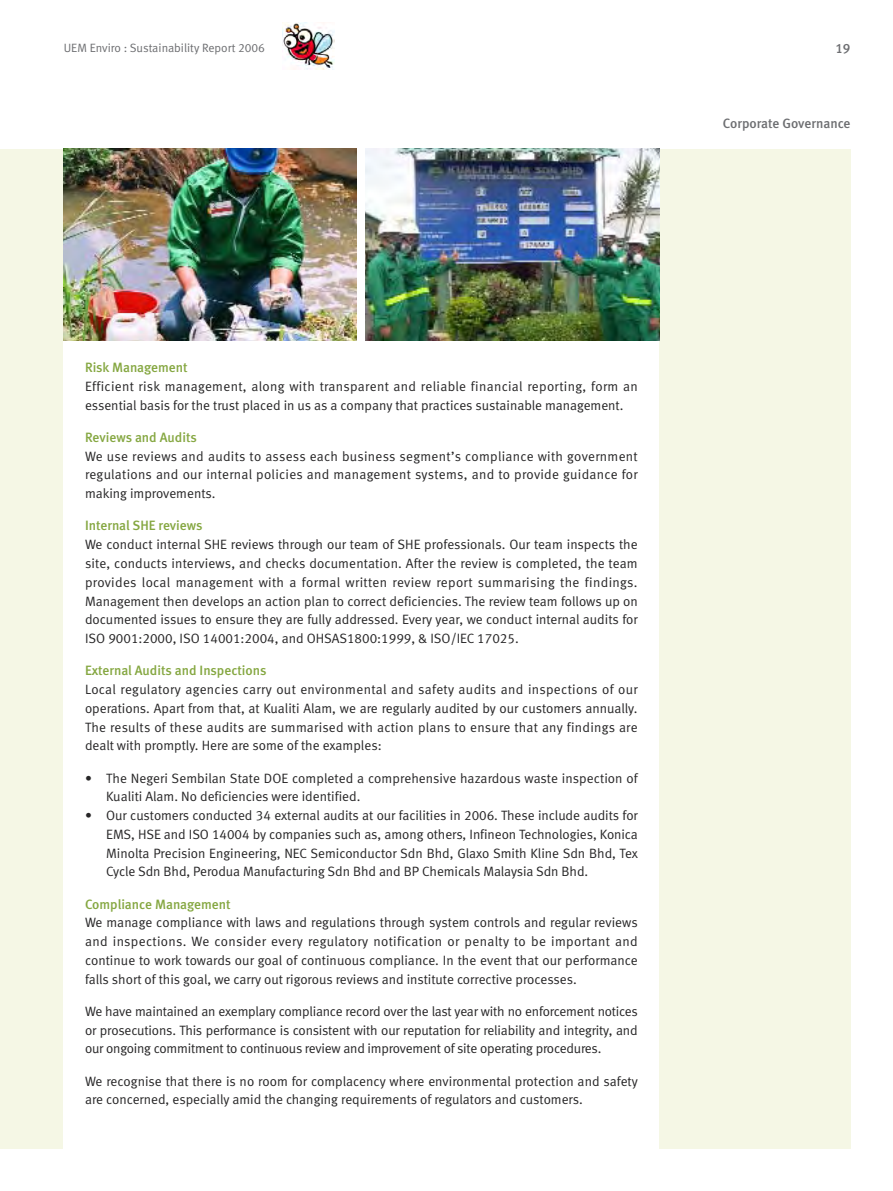
<style>
.page{position:relative;width:893px;height:1191px;background:#fff}
.page>*{position:absolute;margin:0;border:0;box-sizing:border-box;transform-origin:0 0}
.t1{font:13.5px/18.8px "Meta Normal LF";color:#272627;text-align:justify}
.t2{font:13.5px "Meta Medium LF";color:#85a741}
.t3{font:13.5px "Meta Medium LF";color:#6d6e71}
.t4{font:12px "Meta Normal LF";color:#6d6e71}
</style>
<div class="page">
<div style="left:0;top:149px;width:850px;height:999px;background:#f5f7e5"></div>
<img style="left:283px;top:22px;width:51px;height:48px">
<div style="left:64px;top:149px;width:595px;height:999px;background:#fff"></div>
<img style="left:366px;top:149px;width:293px;height:191px">
<img style="left:64px;top:149px;width:293px;height:191px">
<p class="t4" style="left:64px;top:43px;width:203px">UEM Enviro : Sustainability Report 2006</p>
<p class="t3" style="left:835px;top:43px;width:17px">19</p>
<p class="t3" style="left:723px;top:118px;width:129px">Corporate Governance</p>
<p class="t2" style="left:85px;top:362px;width:104px">Risk Management</p>
<p class="t1" style="left:85px;top:378px;width:554px">Efficient risk management, along with transparent and reliable financial reporting, form an essential basis for the trust placed in us as a company that practices sustainable management.</p>
<p class="t2" style="left:85px;top:432px;width:113px">Reviews and Audits</p>
<p class="t1" style="left:85px;top:447px;width:554px">We use reviews and audits to assess each business segment’s compliance with government regulations and our internal policies and management systems, and to provide guidance for making improvements.</p>
<p class="t2" style="left:85px;top:520px;width:119px">Internal SHE reviews</p>
<p class="t1" style="left:85px;top:536px;width:554px">We conduct internal SHE reviews through our team of SHE professionals. Our team inspects the site, conducts interviews, and checks documentation. After the review is completed, the team provides local management with a formal written review report summarising the findings.<br>Management then develops an action plan to correct deficiencies. The review team follows up on documented issues to ensure they are fully addressed. Every year, we conduct internal audits for ISO 9001:2000, ISO 14001:2004, and OHSAS1800:1999, &amp; ISO/IEC 17025.</p>
<p class="t2" style="left:85px;top:665px;width:183px">External Audits and Inspections</p>
<p class="t1" style="left:85px;top:681px;width:554px">Local regulatory agencies carry out environmental and safety audits and inspections of our operations. Apart from that, at Kualiti Alam, we are regularly audited by our customers annually.<br>The results of these audits are summarised with action plans to ensure that any findings are dealt with promptly. Here are some of the examples:</p>
<p class="t1" style="left:106px;top:769px;width:533px;text-indent:-21px">• The Negeri Sembilan State DOE completed a comprehensive hazardous waste inspection of<br>Kualiti Alam. No deficiencies were identified.</p>
<p class="t1" style="left:106px;top:807px;width:533px;text-indent:-21px">• Our customers conducted 34 external audits at our facilities in 2006. These include audits for EMS, HSE and ISO 14004 by companies such as, among others, Infineon Technologies, Konica Minolta Precision Engineering, NEC Semiconductor Sdn Bhd, Glaxo Smith Kline Sdn Bhd, Tex Cycle Sdn Bhd, Perodua Manufacturing Sdn Bhd and BP Chemicals Malaysia Sdn Bhd.</p>
<p class="t2" style="left:85px;top:898px;width:147px">Compliance Management</p>
<p class="t1" style="left:85px;top:914px;width:554px">We manage compliance with laws and regulations through system controls and regular reviews and inspections. We consider every regulatory notification or penalty to be important and continue to work towards our goal of continuous compliance. In the event that our performance falls short of this goal, we carry out rigorous reviews and institute corrective processes.</p>
<p class="t1" style="left:85px;top:1002px;width:554px">We have maintained an exemplary compliance record over the last year with no enforcement notices or prosecutions. This performance is consistent with our reputation for reliability and integrity, and our ongoing commitment to continuous review and improvement of site operating procedures.</p>
<p class="t1" style="left:85px;top:1072px;width:554px">We recognise that there is no room for complacency where environmental protection and safety are concerned, especially amid the changing requirements of regulators and customers.</p>
</div>
